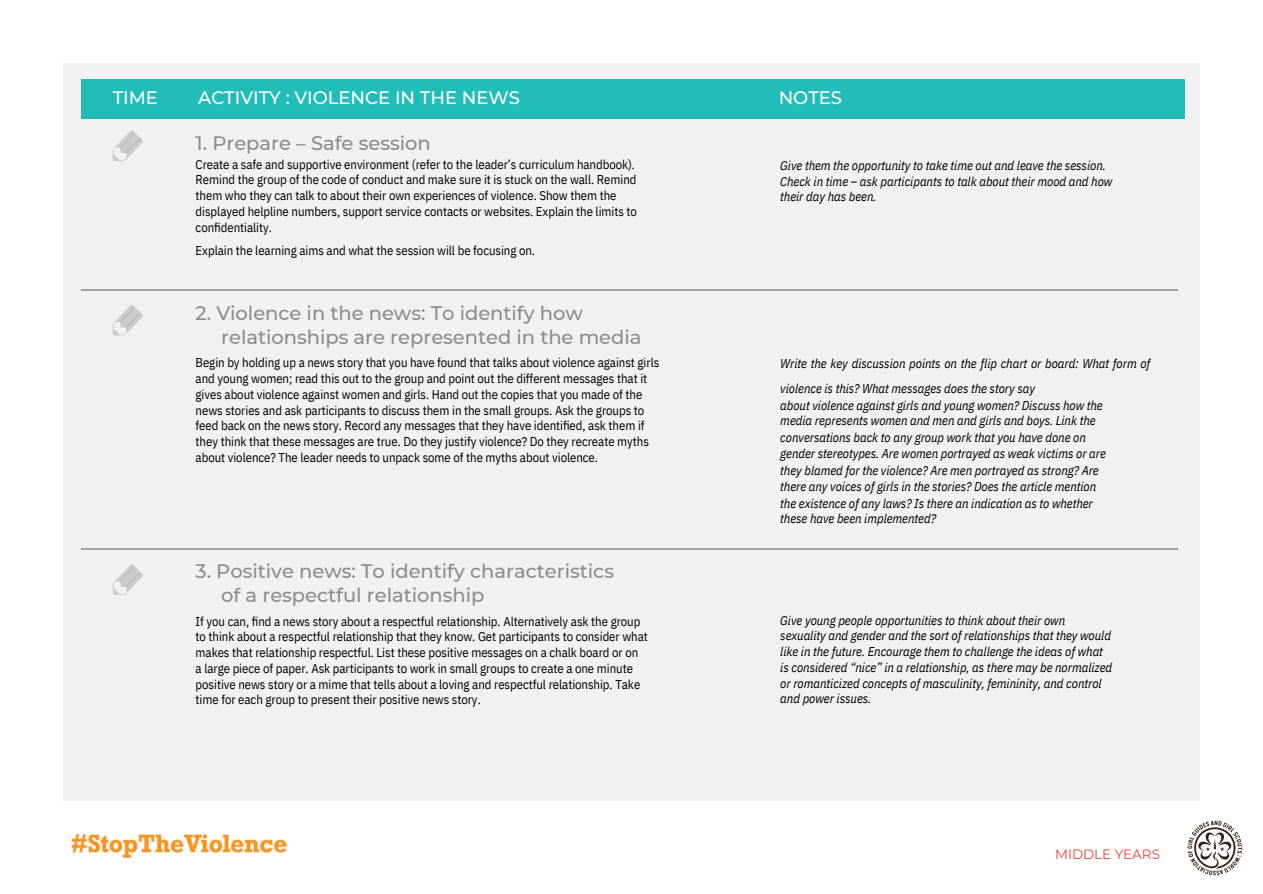
<style>
.page{position:relative;width:1263px;height:894px;background:#fff}
.page>*{position:absolute;margin:0;border:0;box-sizing:border-box;transform-origin:0 0}
.t1{font:500 19.5px "Montserrat";color:#8a8c8e}
.t2{font:500 18px "Montserrat";color:#fff}
.t3{font:13.5px "Montserrat";color:#ef4135}
.t4{font:12.75px/15.8px "IBM Plex Sans Cond";letter-spacing:-.005em;color:#000}
.t5{font:italic 12.75px/15.8px "IBM Plex Sans Cond";letter-spacing:-.005em;color:#000}
</style>
<div class="page">
<div style="left:64px;top:64px;width:1135px;height:735px;background:#f1f1f1"></div>
<div style="left:81px;top:80px;width:1103px;height:38px;background:#22bcb9"></div>
<hr style="left:81px;top:289px;width:1097px;height:1px;background:#9fa1a4">
<hr style="left:81px;top:548px;width:1097px;height:1px;background:#9fa1a4">
<svg style="left:112px;top:130px;width:31px;height:31px"></svg>
<svg style="left:112px;top:305px;width:31px;height:31px"></svg>
<svg style="left:112px;top:564px;width:31px;height:31px"></svg>
<img style="left:1187px;top:820px;width:56px;height:56px">
<img style="left:71px;top:834px;width:217px;height:24px">
<h1 class="t2" style="left:113px;top:86px;width:47px">TIME</h1>
<h1 class="t2" style="left:198px;top:86px;width:323px">ACTIVITY : VIOLENCE IN THE NEWS</h1>
<p class="t2" style="left:779px;top:86px;width:65px">NOTES</p>
<p class="t1" style="left:196px;top:131px;width:237px">1. Prepare – Safe session</p>
<p class="t4" style="left:196px;top:156px;width:443px">Create a safe and supportive environment (refer to the leader’s curriculum handbook).<br>Remind the group of the code of conduct and make sure it is stuck on the wall. Remind them who they can talk to about their own experiences of violence. Show them the displayed helpline numbers, support service contacts or websites. Explain the limits to confidentiality.</p>
<h2 class="t4" style="left:196px;top:243px;width:341px">Explain the learning aims and what the session will be focusing on.</h2>
<p class="t5" style="left:780px;top:157px;width:334px">Give them the opportunity to take time out and leave the session.<br>Check in time – ask participants to talk about their mood and how their day has been.</p>
<h2 class="t1" style="left:196px;top:300px;width:389px">2. Violence in the news: To identify how</h2>
<h2 class="t1" style="left:221px;top:324px;width:422px">relationships are represented in the media</h2>
<h1 class="t4" style="left:196px;top:354px;width:465px">Begin by holding up a news story that you have found that talks about violence against girls and young women; read this out to the group and point out the different messages that it gives about violence against women and girls. Hand out the copies that you made of the news stories and ask participants to discuss them in the small groups. Ask the groups to feed back on the news story. Record any messages that they have identified, ask them if they think that these messages are true. Do they justify violence? Do they recreate myths about violence? The leader needs to unpack some of the myths about violence.</h1>
<p class="t5" style="left:780px;top:350px;width:372px;line-height:24.8px">Write the key discussion points on the flip chart or board: What form of violence is this? What messages does the story say</p>
<p class="t5" style="left:780px;top:397px;width:324px">about violence against girls and young women? Discuss how the</p>
<p class="t5" style="left:780px;top:412px;width:317px">media represents women and men and girls and boys. Link the</p>
<p class="t5" style="left:780px;top:429px;width:307px">conversations back to any group work that you have done on</p>
<p class="t5" style="left:780px;top:445px;width:327px">gender stereotypes. Are women portrayed as weak victims or are</p>
<p class="t5" style="left:780px;top:462px;width:320px">they blamed for the violence? Are men portrayed as strong? Are</p>
<p class="t5" style="left:780px;top:478px;width:318px">there any voices of girls in the stories? Does the article mention</p>
<p class="t5" style="left:780px;top:494px;width:314px">the existence of any laws? Is there an indication as to whether</p>
<p class="t5" style="left:780px;top:510px;width:157px">these have been implemented?</p>
<h2 class="t1" style="left:196px;top:558px;width:420px">3. Positive news: To identify characteristics</h2>
<p class="t1" style="left:221px;top:582px;width:265px">of a respectful relationship</p>
<p class="t4" style="left:196px;top:612px;width:454px">If you can, find a news story about a respectful relationship. Alternatively ask the group to think about a respectful relationship that they know. Get participants to consider what makes that relationship respectful. List these positive messages on a chalk board or on<br>a large piece of paper. Ask participants to work in small groups to create a one minute positive news story or a mime that tells about a loving and respectful relationship. Take time for each group to present their positive news story.</p>
<p class="t5" style="left:780px;top:611px;width:334px">Give young people opportunities to think about their own sexuality and gender and the sort of relationships that they would like in the future. Encourage them to challenge the ideas of what is considered “nice” in a relationship, as there may be normalized or romanticized concepts of masculinity, femininity, and control and power issues.</p>
<p class="t3" style="left:1055px;top:845px;width:106px">MIDDLE YEARS</p>
</div>
